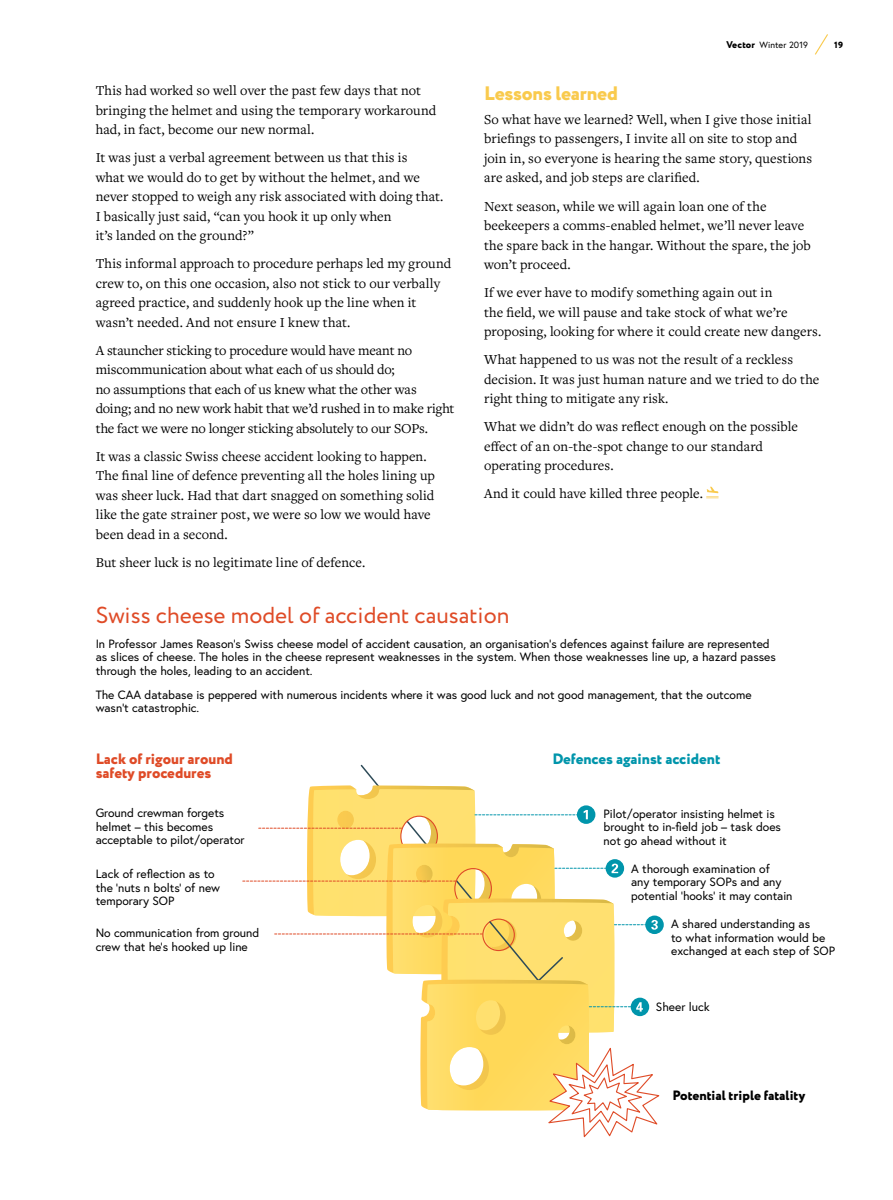
<style>
.page{position:relative;width:893px;height:1200px;background:#fff}
.page>*{position:absolute;margin:0;border:0;box-sizing:border-box;transform-origin:0 0}
.t1{font:23.1px "Circe";color:#df4b27}
.t2{font:800 19.5px "Circe";letter-spacing:-.01em;color:#f9ca4d}
.t3{font:800 15px "Circe";color:#df4b27}
.t4{font:800 15px "Circe";color:#0095ab}
.t5{font:14.25px/19.5px "Freight Text Pro";letter-spacing:.005em;color:#000}
.t6{font:800 13.5px "Circe";color:#000}
.t7{font:12px/13.5px "Europa";color:#000}
.t8{font:9px "Europa";letter-spacing:.01em;color:#000}
.t9{font:800 9px "Circe";color:#000}
.s1{font-family:"Circe";font-weight:800;font-size:9.75px}
</style>
<div class="page">
<svg style="left:706px;top:486px;width:12px;height:12px"></svg>
<svg style="left:645px;top:915px;width:19px;height:18px"></svg>
<svg style="left:243px;top:764px;width:419px;height:374px"></svg>
<svg style="left:815px;top:34px;width:13px;height:21px"></svg>
<p class="t5" style="left:96px;top:80px;width:342px">This had worked so well over the past few days that not bringing the helmet and using the temporary workaround had, in fact, become our new normal.</p>
<p class="t5" style="left:96px;top:147px;width:349px">It was just a verbal agreement between us that this is<br>what we would do to get by without the helmet, and we never stopped to weigh any risk associated with doing that.<br>I basically just said, “can you hook it up only when<br>it’s landed on the ground?”</p>
<p class="t5" style="left:96px;top:253px;width:357px">This informal approach to procedure perhaps led my ground crew to, on this one occasion, also not stick to our verbally agreed practice, and suddenly hook up the line when it wasn’t needed. And not ensure I knew that.</p>
<p class="t5" style="left:96px;top:340px;width:360px">A stauncher sticking to procedure would have meant no miscommunication about what each of us should do;<br>no assumptions that each of us knew what the other was doing; and no new work habit that we’d rushed in to make right the fact we were no longer sticking absolutely to our SOPs.</p>
<p class="t5" style="left:96px;top:446px;width:341px">It was a classic Swiss cheese accident looking to happen.<br>The final line of defence preventing all the holes lining up was sheer luck. Had that dart snagged on something solid like the gate strainer post, we were so low we would have been dead in a second.</p>
<p class="t5" style="left:96px;top:552px;width:271px">But sheer luck is no legitimate line of defence.</p>
<p class="t8" style="left:727px;top:39px;width:83px"><span class="s1">Vector</span> Winter 2019</p>
<p class="t9" style="left:834px;top:38px;width:10px">19</p>
<h2 class="t2" style="left:484px;top:80px;width:135px">Lessons learned</h2>
<p class="t5" style="left:484px;top:109px;width:330px">So what have we learned? Well, when I give those initial briefings to passengers, I invite all on site to stop and join in, so everyone is hearing the same story, questions are asked, and job steps are clarified.</p>
<p class="t5" style="left:484px;top:196px;width:328px">Next season, while we will again loan one of the beekeepers a comms-enabled helmet, we’ll never leave the spare back in the hangar. Without the spare, the job won’t proceed.</p>
<p class="t5" style="left:484px;top:282px;width:339px">If we ever have to modify something again out in<br>the field, we will pause and take stock of what we’re proposing, looking for where it could create new dangers.</p>
<p class="t5" style="left:484px;top:349px;width:337px">What happened to us was not the result of a reckless decision. It was just human nature and we tried to do the right thing to mitigate any risk.</p>
<p class="t5" style="left:484px;top:416px;width:315px">What we didn’t do was reflect enough on the possible effect of an on-the-spot change to our standard operating procedures.</p>
<p class="t5" style="left:484px;top:483px;width:220px">And it could have killed three people.</p>
<h1 class="t1" style="left:96px;top:599px;width:415px">Swiss cheese model of accident causation</h1>
<p class="t7" style="left:96px;top:636px;width:682px">In Professor James Reason’s Swiss cheese model of accident causation, an organisation’s defences against failure are represented as slices of cheese. The holes in the cheese represent weaknesses in the system. When those weaknesses line up, a hazard passes through the holes, leading to an accident.</p>
<p class="t7" style="left:96px;top:687px;width:657px">The CAA database is peppered with numerous incidents where it was good luck and not good management, that the outcome wasn’t catastrophic.</p>
<p class="t3" style="left:96px;top:748px;width:139px">Lack of rigour around</p>
<p class="t4" style="left:552px;top:748px;width:170px">Defences against accident</p>
<p class="t3" style="left:96px;top:762px;width:117px">safety procedures</p>
<p class="t7" style="left:96px;top:805px;width:150px">Ground crewman forgets helmet – this becomes acceptable to pilot/operator</p>
<p class="t7" style="left:96px;top:867px;width:126px">Lack of reflection as to the ‘nuts n bolts’ of new temporary SOP</p>
<p class="t7" style="left:96px;top:925px;width:165px">No communication from ground crew that he’s hooked up line</p>
<p class="t7" style="left:604px;top:806px;width:179px">Pilot/operator insisting helmet is brought to in-field job – task does not go ahead without it</p>
<p class="t7" style="left:631px;top:861px;width:163px">A thorough examination of<br>any temporary SOPs and any potential ‘hooks’ it may contain</p>
<p class="t7" style="left:671px;top:917px;width:165px">A shared understanding as<br>to what information would be exchanged at each step of SOP</p>
<p class="t7" style="left:656px;top:999px;width:55px">Sheer luck</p>
<p class="t6" style="left:673px;top:1085px;width:134px">Potential triple fatality</p>
</div>
